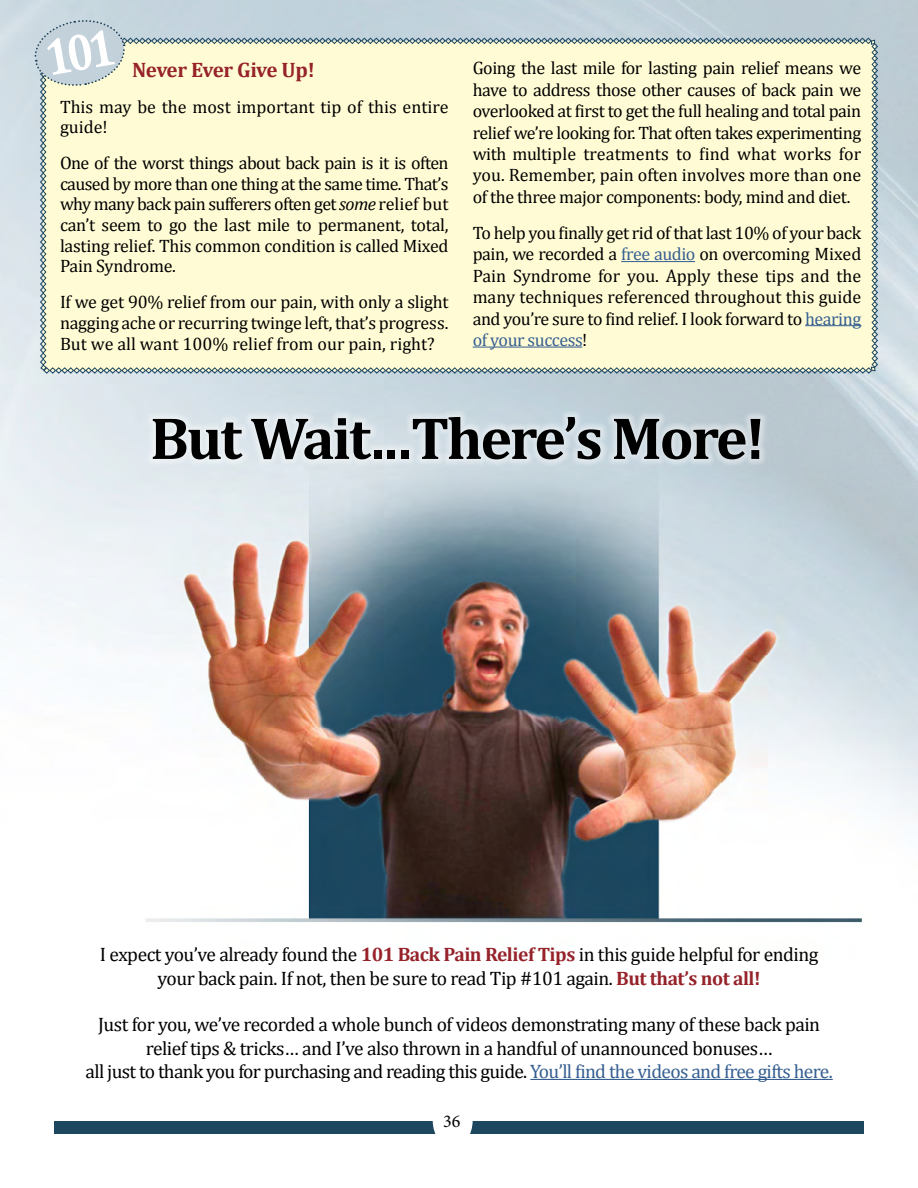
<style>
.page{position:relative;width:918px;height:1188px;background:#fff}
.page>*{position:absolute;margin:0;border:0;box-sizing:border-box;transform-origin:0 0}
.t1{font:700 60px "Cambria";letter-spacing:-.04em;color:#000}
.t2{font:700 21px "Cambria";letter-spacing:-.03em;color:#96222a}
.t3{font:19.5px/23.4px "Cambria";letter-spacing:-.025em;color:#000;text-align:center}
.t4{font:18px/21.3px "Cambria";letter-spacing:-.015em;color:#000;text-align:justify}
.t5{font:18px "Minion Pro";color:#000}
.s1{font-style:italic}
.s2{color:#365f91}
.s3{font-weight:700;color:#96222a}
</style>
<div class="page">
<div style="left:54px;top:1122px;width:810px;height:12px;background:#1d475f"></div>
<div style="left:433px;top:1095px;width:40px;height:52px;background:#fff;border-radius:50%"></div>
<img style="left:0;top:0;width:918px;height:1079px">
<svg style="left:145px;top:410px;width:623px;height:56px;background:#dbe4e9"></svg>
<hr style="left:530px;top:1079px;width:303px;height:1px;background:#365f91">
<svg style="left:33px;top:18px;width:845px;height:356px;background:#f4f4d2"></svg>
<p class="t2" style="left:132px;top:57px;width:184px">Never Ever Give Up!</p>
<p class="t4" style="left:60px;top:96px;width:390px;line-height:20.7px">This may be the most important tip of this entire guide!</p>
<p class="t4" style="left:60px;top:152px;width:390px;line-height:20.7px">One of the worst things about back pain is it is often caused by more than one thing at the same time. That’s why many back pain sufferers often get <span class="s1">some</span> relief but can’t seem to go the last mile to permanent, total, lasting relief. This common condition is called Mixed Pain Syndrome.</p>
<p class="t4" style="left:60px;top:292px;width:390px;line-height:20.7px">If we get 90% relief from our pain, with only a slight nagging ache or recurring twinge left, that’s progress.<br>But we all want 100% relief from our pain, right?</p>
<p class="t4" style="left:473px;top:58px;width:390px">Going the last mile for lasting pain relief means we have to address those other causes of back pain we overlooked at first to get the full healing and total pain relief we’re looking for. That often takes experimenting with multiple treatments to find what works for you. Remember, pain often involves more than one of the three major components: body, mind and diet.</p>
<p class="t4" style="left:473px;top:222px;width:390px">To help you finally get rid of that last 10% of your back pain, we recorded a <span class="s2">free audio</span> on overcoming Mixed Pain Syndrome for you. Apply these tips and the many techniques referenced throughout this guide and you’re sure to find relief. I look forward to <span class="s2">hearing of your success</span>!</p>
<h1 class="t1" style="left:150px;top:402px;width:617px">But Wait...There’s More!</h1>
<p class="t3" style="left:100px;top:943px;width:720px">I expect you’ve already found the <span class="s3">101 Back Pain Relief Tips</span> in this guide helpful for ending your back pain. If not, then be sure to read Tip #101 again. <span class="s3">But that’s not all!</span></p>
<p class="t3" style="left:86px;top:1013px;width:749px">Just for you, we’ve recorded a whole bunch of videos demonstrating many of these back pain relief tips &amp; tricks… and I’ve also thrown in a handful of unannounced bonuses…<br>all just to thank you for purchasing and reading this guide. <span class="s2">You’ll find the videos and free gifts here.</span></p>
<p class="t5" style="left:443px;top:1110px;width:19px">36</p>
</div>
